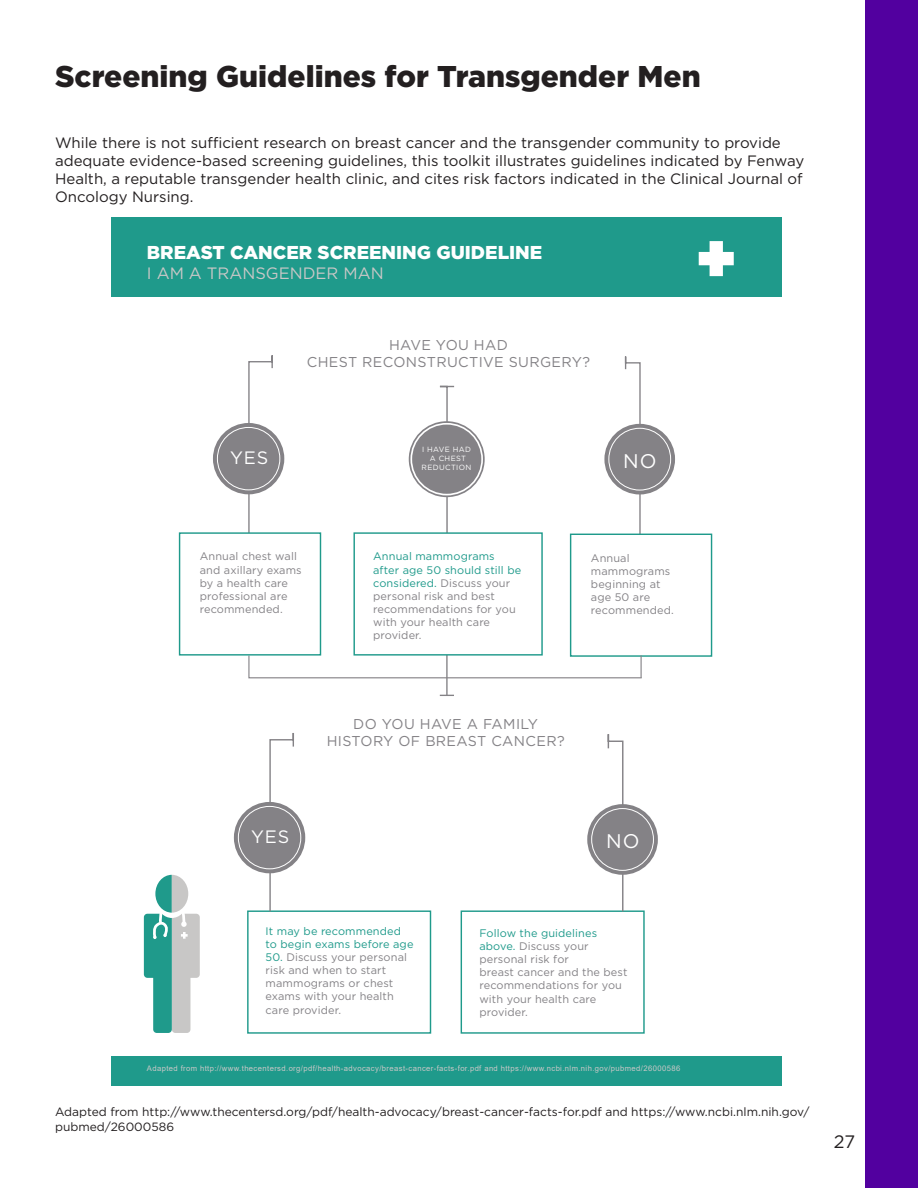
<style>
.page{position:relative;width:918px;height:1188px;background:#fff}
.page>*{position:absolute;margin:0;border:0;box-sizing:border-box;transform-origin:0 0}
.t1{font:900 30px "Gotham";color:#231f20}
.t2{font:19.8px "Gotham";color:#fff}
.t3{font:900 18.6px "Gotham";color:#fff}
.t4{font:18px "Gotham";letter-spacing:.05em;color:#fff}
.t5{font:18px "Gotham";color:#231f20}
.t6{font:16.5px "Gotham";color:#c8c7c6}
.t7{font:15px/18px "Gotham";color:#231f20}
.t8{font:14.25px/17.1px "Gotham";letter-spacing:.025em;color:#848286;text-align:center}
.t9{font:12px/14.4px "Gotham";color:#231f20}
.t10{font:10.95px/13.2px "Gotham";letter-spacing:.01em;color:#848286}
.t11{font:10.95px/13.2px "Gotham";letter-spacing:.01em;color:#1f9a8b}
.t12{font:7.65px "Arial";letter-spacing:.05em;color:#c8c7c6}
.t13{font:7.5px/9px "Gotham";letter-spacing:.05em;color:#fff;text-align:center}
.s1{color:#1f9a8b}
</style>
<div class="page">
<div style="left:866px;top:0;width:52px;height:1188px;background:#52009f"></div>
<div style="left:247px;top:910px;width:184px;height:124px;border:1px solid #1f9a8b"></div>
<div style="left:461px;top:910px;width:184px;height:124px;border:1px solid #1f9a8b"></div>
<svg style="left:269px;top:733px;width:26px;height:179px"></svg>
<svg style="left:248px;top:355px;width:26px;height:177px"></svg>
<svg style="left:624px;top:356px;width:17px;height:178px"></svg>
<hr style="left:446px;top:655px;width:2px;height:40px;background:#848286">
<svg style="left:440px;top:695px;width:14px;height:1px"></svg>
<svg style="left:607px;top:734px;width:17px;height:178px"></svg>
<svg style="left:439px;top:385px;width:16px;height:147px"></svg>
<div style="left:353px;top:532px;width:190px;height:124px;border:1px solid #1f9a8b"></div>
<div style="left:570px;top:534px;width:142px;height:123px;border:1px solid #1f9a8b"></div>
<div style="left:179px;top:532px;width:142px;height:124px;border:1px solid #1f9a8b"></div>
<svg style="left:248px;top:654px;width:395px;height:25px"></svg>
<div style="left:111px;top:217px;width:671px;height:80px;background:#1f9a8b"></div>
<svg style="left:699px;top:241px;width:35px;height:35px"></svg>
<div style="left:409px;top:421px;width:76px;height:76px;background:#848286;border-radius:50%"></div>
<div style="left:410px;top:423px;width:73px;height:72px;border:2px solid #fff;border-radius:50%"></div>
<div style="left:604px;top:424px;width:71px;height:70px;background:#848286;border-radius:50%"></div>
<div style="left:608px;top:428px;width:63px;height:62px;border:1px solid #fff;border-radius:50%"></div>
<div style="left:213px;top:423px;width:71px;height:71px;background:#848286;border-radius:50%"></div>
<div style="left:217px;top:427px;width:63px;height:63px;border:1px solid #fff;border-radius:50%"></div>
<div style="left:111px;top:1056px;width:671px;height:29px;background:#1f9a8b"></div>
<svg style="left:144px;top:875px;width:56px;height:158px"></svg>
<div style="left:234px;top:802px;width:71px;height:71px;background:#848286;border-radius:50%"></div>
<div style="left:238px;top:806px;width:63px;height:63px;border:1px solid #fff;border-radius:50%"></div>
<div style="left:587px;top:804px;width:71px;height:71px;background:#848286;border-radius:50%"></div>
<div style="left:591px;top:808px;width:63px;height:63px;border:1px solid #fff;border-radius:50%"></div>
<h1 class="t1" style="left:55px;top:55px;width:647px">Screening Guidelines for Transgender Men</h1>
<p class="t7" style="left:55px;top:133px;width:751px">While there is not sufficient research on breast cancer and the transgender community to provide adequate evidence-based screening guidelines, this toolkit illustrates guidelines indicated by Fenway Health, a reputable transgender health clinic, and cites risk factors indicated in the Clinical Journal of Oncology Nursing.</p>
<h3 class="t3" style="left:147px;top:239px;width:397px">BREAST CANCER SCREENING GUIDELINE</h3>
<h3 class="t6" style="left:147px;top:262px;width:238px">I AM A TRANSGENDER MAN</h3>
<h3 class="t4" style="left:230px;top:446px;width:40px">YES</h3>
<h3 class="t8" style="left:307px;top:336px;width:285px">HAVE YOU HAD<br>CHEST RECONSTRUCTIVE SURGERY?</h3>
<p class="t13" style="left:422px;top:445px;width:51px">I HAVE HAD<br>A CHEST<br>REDUCTION</p>
<h2 class="t2" style="left:623px;top:448px;width:35px">NO</h2>
<p class="t10" style="left:200px;top:550px;width:103px">Annual chest wall and axillary exams by a health care professional are recommended.</p>
<p class="t10" style="left:373px;top:550px;width:150px"><span class="s1">Annual mammograms after age 50 should still be considered.</span> Discuss your personal risk and best recommendations for you with your health care provider.</p>
<p class="t10" style="left:591px;top:551px;width:84px">Annual mammograms beginning at age 50 are recommended.</p>
<h3 class="t8" style="left:327px;top:715px;width:239px">DO YOU HAVE A FAMILY<br>HISTORY OF BREAST CANCER?</h3>
<h3 class="t4" style="left:251px;top:825px;width:40px">YES</h3>
<h2 class="t2" style="left:606px;top:828px;width:35px">NO</h2>
<p class="t11" style="left:266px;top:924px;width:149px">It may be recommended to begin exams before age</p>
<p class="t10" style="left:266px;top:950px;width:143px"><span class="s1">50.</span> Discuss your personal risk and when to start mammograms or chest exams with your health care provider.</p>
<p class="t10" style="left:479px;top:926px;width:149px"><span class="s1">Follow the guidelines above.</span> Discuss your personal risk for<br>breast cancer and the best recommendations for you with your health care provider.</p>
<p class="t12" style="left:147px;top:1063px;width:535px">Adapted from http://www.thecentersd.org/pdf/health-advocacy/breast-cancer-facts-for.pdf and https://www.ncbi.nlm.nih.gov/pubmed/26000586</p>
<p class="t9" style="left:55px;top:1105px;width:756px">Adapted from http://www.thecentersd.org/pdf/health-advocacy/breast-cancer-facts-for.pdf and https://www.ncbi.nlm.nih.gov/ pubmed/26000586</p>
<h3 class="t5" style="left:834px;top:1131px;width:23px">27</h3>
</div>
